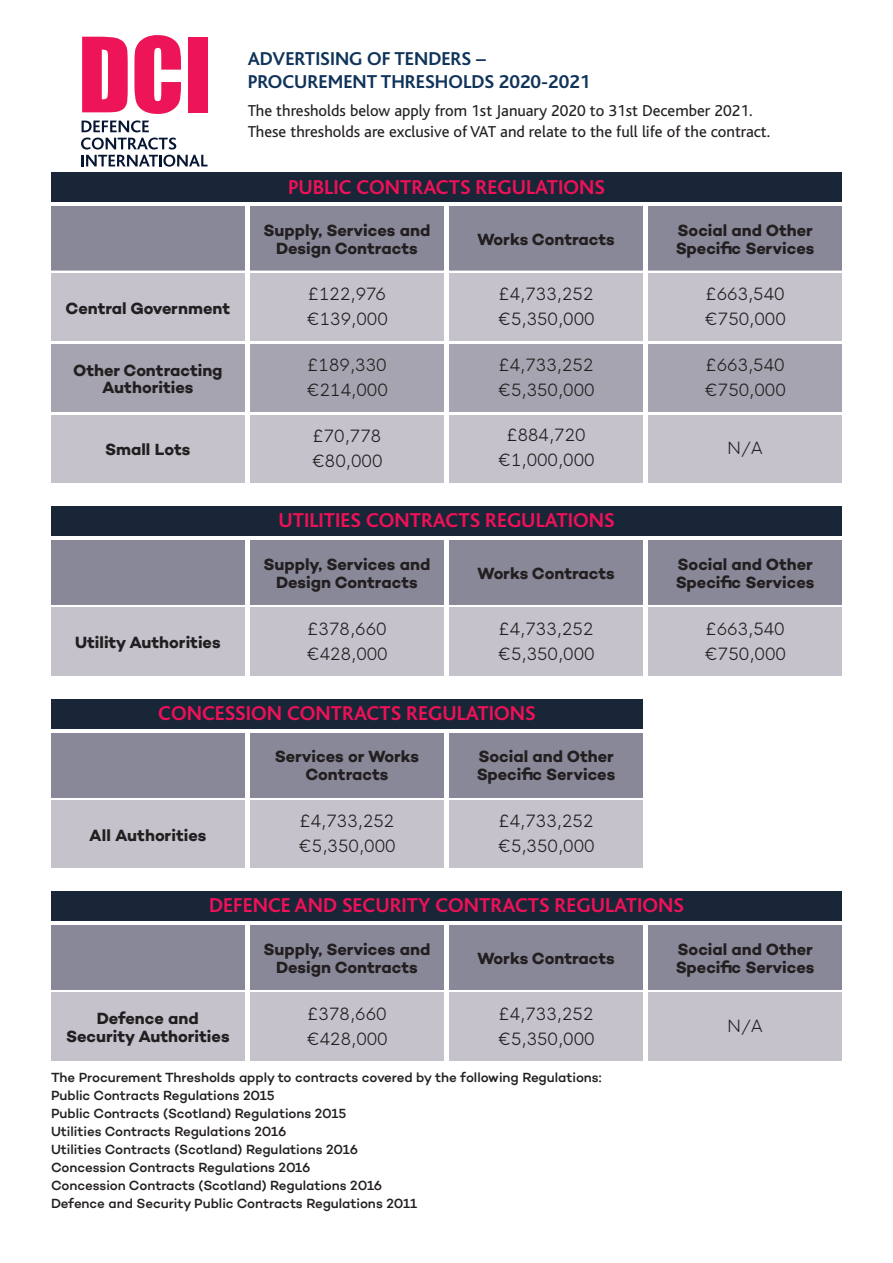
<style>
.page{position:relative;width:893px;height:1263px;background:#fff}
.page>*{position:absolute;margin:0;border:0;box-sizing:border-box;transform-origin:0 0}
.t1{font:700 21px "Bliss";color:#ed1157}
.t2{font:700 19.5px/23.4px "Bliss";color:#10345a}
.t3{font:700 16.5px/18px "Campton";color:#231f20;text-align:center}
.t4{font:16.5px/25px "HK Nova Light R";color:#231f20}
.t5{font:16.5px/21px "Bliss";color:#231f20}
.t6{font:500 13.5px/18px "Campton";letter-spacing:-.005em;color:#231f20}
</style>
<div class="page">
<div style="left:51px;top:415px;width:194px;height:68px;background:#c5c2cc"></div>
<div style="left:250px;top:415px;width:194px;height:68px;background:#c5c2cc"></div>
<div style="left:449px;top:415px;width:194px;height:68px;background:#c5c2cc"></div>
<div style="left:648px;top:415px;width:194px;height:68px;background:#c5c2cc"></div>
<div style="left:51px;top:344px;width:194px;height:68px;background:#a5a4b0"></div>
<div style="left:250px;top:344px;width:194px;height:68px;background:#a5a4b0"></div>
<div style="left:449px;top:344px;width:194px;height:68px;background:#a5a4b0"></div>
<div style="left:648px;top:344px;width:194px;height:68px;background:#a5a4b0"></div>
<div style="left:250px;top:273px;width:194px;height:68px;background:#c5c2cc"></div>
<div style="left:449px;top:273px;width:194px;height:68px;background:#c5c2cc"></div>
<div style="left:648px;top:273px;width:194px;height:68px;background:#c5c2cc"></div>
<div style="left:51px;top:172px;width:791px;height:30px;background:#192637"></div>
<div style="left:51px;top:206px;width:194px;height:64px;background:#898899"></div>
<div style="left:250px;top:206px;width:194px;height:64px;background:#898899"></div>
<div style="left:449px;top:206px;width:194px;height:64px;background:#898899"></div>
<div style="left:648px;top:206px;width:194px;height:64px;background:#898899"></div>
<div style="left:51px;top:273px;width:194px;height:68px;background:#c5c2cc"></div>
<div style="left:250px;top:608px;width:194px;height:68px;background:#c5c2cc"></div>
<div style="left:449px;top:608px;width:194px;height:68px;background:#c5c2cc"></div>
<div style="left:648px;top:608px;width:194px;height:68px;background:#c5c2cc"></div>
<div style="left:51px;top:506px;width:791px;height:30px;background:#192637"></div>
<div style="left:51px;top:540px;width:194px;height:65px;background:#898899"></div>
<div style="left:250px;top:540px;width:194px;height:65px;background:#898899"></div>
<div style="left:449px;top:540px;width:194px;height:65px;background:#898899"></div>
<div style="left:648px;top:540px;width:194px;height:65px;background:#898899"></div>
<div style="left:51px;top:608px;width:194px;height:68px;background:#c5c2cc"></div>
<div style="left:250px;top:993px;width:194px;height:68px;background:#c5c2cc"></div>
<div style="left:449px;top:993px;width:194px;height:68px;background:#c5c2cc"></div>
<div style="left:648px;top:993px;width:194px;height:68px;background:#c5c2cc"></div>
<div style="left:51px;top:891px;width:791px;height:30px;background:#192637"></div>
<div style="left:51px;top:925px;width:194px;height:65px;background:#898899"></div>
<div style="left:250px;top:925px;width:194px;height:65px;background:#898899"></div>
<div style="left:449px;top:925px;width:194px;height:65px;background:#898899"></div>
<div style="left:648px;top:925px;width:194px;height:65px;background:#898899"></div>
<div style="left:51px;top:993px;width:194px;height:68px;background:#c5c2cc"></div>
<div style="left:250px;top:800px;width:194px;height:68px;background:#c5c2cc"></div>
<div style="left:51px;top:699px;width:592px;height:29px;background:#192637"></div>
<div style="left:51px;top:733px;width:194px;height:64px;background:#898899"></div>
<div style="left:250px;top:733px;width:194px;height:64px;background:#898899"></div>
<div style="left:449px;top:733px;width:194px;height:64px;background:#898899"></div>
<div style="left:51px;top:800px;width:194px;height:68px;background:#c5c2cc"></div>
<div style="left:449px;top:800px;width:194px;height:68px;background:#c5c2cc"></div>
<svg style="left:82px;top:37px;width:46px;height:75px"></svg>
<svg style="left:134px;top:35px;width:47px;height:79px"></svg>
<div style="left:188px;top:37px;width:20px;height:75px;background:#ed1557"></div>
<svg style="left:82px;top:120px;width:67px;height:12px"></svg>
<svg style="left:81px;top:138px;width:127px;height:29px"></svg>
<p class="t2" style="left:248px;top:47px;width:344px">ADVERTISING OF TENDERS –<br>PROCUREMENT THRESHOLDS 2020-2021</p>
<p class="t5" style="left:248px;top:100px;width:524px">The thresholds below apply from 1st January 2020 to 31st December 2021.<br>These thresholds are exclusive of VAT and relate to the full life of the contract.</p>
<p class="t3" style="left:66px;top:299px;width:166px">Central Government</p>
<p class="t3" style="left:73px;top:362px;width:151px;line-height:16.5px">Other Contracting<br>Authorities</p>
<p class="t3" style="left:105px;top:441px;width:87px">Small Lots</p>
<p class="t3" style="left:75px;top:633px;width:147px">Utility Authorities</p>
<p class="t1" style="left:288px;top:177px;width:318px">PUBLIC CONTRACTS REGULATIONS</p>
<p class="t3" style="left:264px;top:221px;width:168px">Supply, Services and<br>Design Contracts</p>
<p class="t3" style="left:477px;top:230px;width:139px">Works Contracts</p>
<p class="t3" style="left:676px;top:221px;width:140px;text-align:left">Social and Other<br>Specific Services</p>
<p class="t4" style="left:306px;top:280px;width:83px">£122,976 €139,000</p>
<p class="t4" style="left:497px;top:280px;width:99px">£4,733,252 €5,350,000</p>
<p class="t4" style="left:497px;top:350px;width:99px">£4,733,252 €5,350,000</p>
<p class="t4" style="left:497px;top:421px;width:99px;text-align:center">£884,720 €1,000,000</p>
<p class="t4" style="left:306px;top:351px;width:83px">£189,330 €214,000</p>
<p class="t4" style="left:311px;top:422px;width:73px">£70,778 €80,000</p>
<p class="t4" style="left:704px;top:280px;width:83px">£663,540 €750,000</p>
<p class="t4" style="left:704px;top:350px;width:83px">£663,540 €750,000</p>
<p class="t4" style="left:727px;top:433px;width:37px">N/A</p>
<p class="t1" style="left:278px;top:509px;width:338px">UTILITIES CONTRACTS REGULATIONS</p>
<p class="t3" style="left:264px;top:555px;width:168px">Supply, Services and<br>Design Contracts</p>
<p class="t3" style="left:477px;top:564px;width:139px">Works Contracts</p>
<p class="t3" style="left:676px;top:555px;width:140px;text-align:left">Social and Other<br>Specific Services</p>
<p class="t4" style="left:306px;top:614px;width:83px">£378,660 €428,000</p>
<p class="t4" style="left:497px;top:614px;width:99px">£4,733,252 €5,350,000</p>
<p class="t4" style="left:704px;top:614px;width:83px">£663,540 €750,000</p>
<p class="t1" style="left:158px;top:702px;width:379px">CONCESSION CONTRACTS REGULATIONS</p>
<p class="t3" style="left:275px;top:747px;width:146px">Services or Works<br>Contracts</p>
<p class="t3" style="left:477px;top:747px;width:140px;text-align:left">Social and Other<br>Specific Services</p>
<p class="t4" style="left:298px;top:806px;width:99px">£4,733,252 €5,350,000</p>
<p class="t4" style="left:497px;top:806px;width:99px">£4,733,252 €5,350,000</p>
<p class="t3" style="left:89px;top:826px;width:119px">All Authorities</p>
<p class="t1" style="left:209px;top:894px;width:476px">DEFENCE AND SECURITY CONTRACTS REGULATIONS</p>
<p class="t3" style="left:264px;top:940px;width:168px">Supply, Services and<br>Design Contracts</p>
<p class="t3" style="left:477px;top:949px;width:139px">Works Contracts</p>
<p class="t3" style="left:676px;top:940px;width:140px;text-align:left">Social and Other<br>Specific Services</p>
<p class="t3" style="left:66px;top:1009px;width:165px">Defence and<br>Security Authorities</p>
<p class="t4" style="left:306px;top:999px;width:83px">£378,660 €428,000</p>
<p class="t4" style="left:497px;top:999px;width:99px">£4,733,252 €5,350,000</p>
<p class="t6" style="left:51px;top:1068px;width:552px">The Procurement Thresholds apply to contracts covered by the following Regulations:<br>Public Contracts Regulations 2015<br>Public Contracts (Scotland) Regulations 2015<br>Utilities Contracts Regulations 2016<br>Utilities Contracts (Scotland) Regulations 2016<br>Concession Contracts Regulations 2016<br>Concession Contracts (Scotland) Regulations 2016<br>Defence and Security Public Contracts Regulations 2011</p>
<p class="t4" style="left:727px;top:1012px;width:37px">N/A</p>
</div>
